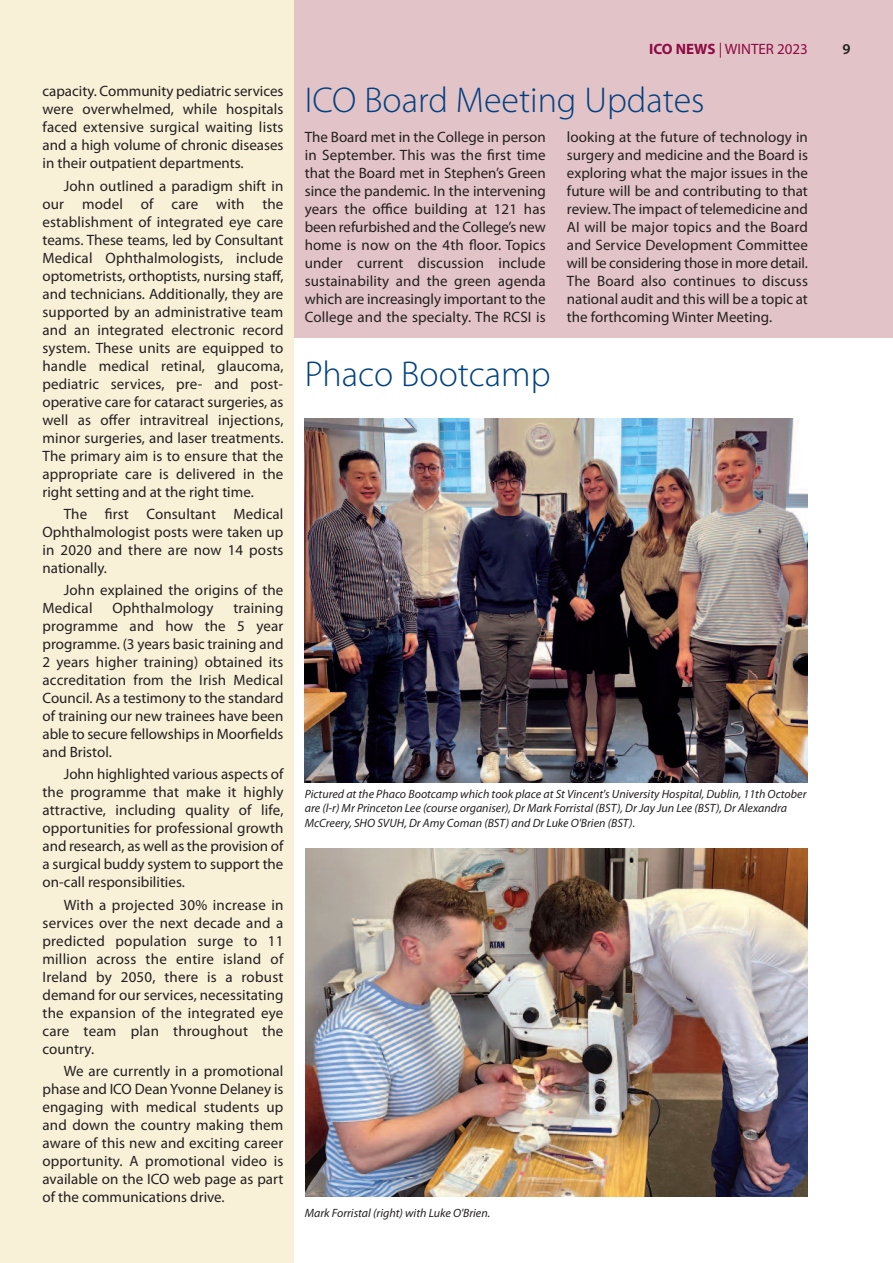
<style>
.page{position:relative;width:893px;height:1263px;background:#fff}
.page>*{position:absolute;margin:0;border:0;box-sizing:border-box;transform-origin:0 0}
.t1{font:300 36px "Myriad Pro";color:#014181}
.t2{font:15px/18px "Myriad Pro";color:#231f20;text-align:justify}
.t3{font:15px "Myriad Pro";color:#8c0b42}
.t4{font:600 15px "Myriad Pro";color:#231f20}
.t5{font:italic 12px/14.4px "Myriad Pro";color:#231f20}
.s1{font-weight:700}
</style>
<div class="page">
<div style="left:283px;top:0;width:610px;height:338px;background:#e2c3c7"></div>
<div style="left:0;top:0;width:294px;height:1263px;background:#f8f0d7"></div>
<img style="left:305px;top:418px;width:503px;height:364px">
<img style="left:306px;top:848px;width:502px;height:348px">
<p class="t2" style="left:43px;top:83px;width:242px">capacity. Community pediatric services were overwhelmed, while hospitals faced extensive surgical waiting lists and a high volume of chronic diseases in their outpatient departments.</p>
<p class="t2" style="left:43px;top:178px;width:242px;text-indent:21px">John outlined a paradigm shift in our model of care with the establishment of integrated eye care teams. These teams, led by Consultant Medical Ophthalmologists, include optometrists, orthoptists, nursing staff, and technicians. Additionally, they are supported by an administrative team and an integrated electronic record system. These units are equipped to handle medical retinal, glaucoma, pediatric services, pre- and post&shy;operative care for cataract surgeries, as well as offer intravitreal injections, minor surgeries, and laser treatments.<br>The primary aim is to ensure that the appropriate care is delivered in the right setting and at the right time.</p>
<p class="t2" style="left:43px;top:506px;width:242px;text-indent:21px">The first Consultant Medical Ophthalmologist posts were taken up in 2020 and there are now 14 posts nationally.</p>
<p class="t2" style="left:43px;top:582px;width:242px;text-indent:21px">John explained the origins of the<br>Medical</p>
<p class="t2" style="left:112px;top:600px;width:102px">Ophthalmology</p>
<p class="t2" style="left:43px;top:600px;width:242px;text-indent:191px">training programme and how the 5 year programme. (3 years basic training and 2 years higher training) obtained its accreditation from the Irish Medical Council. As a testimony to the standard of training our new trainees have been able to secure fellowships in Moorfields and Bristol.</p>
<p class="t2" style="left:43px;top:766px;width:242px;text-indent:21px">John highlighted various aspects of the programme that make it highly attractive, including quality of life, opportunities for professional growth and research, as well as the provision of a surgical buddy system to support the on-call responsibilities.</p>
<p class="t2" style="left:43px;top:897px;width:242px;text-indent:21px">With a projected 30% increase in services over the next decade and a predicted population surge to 11 million across the entire island of Ireland by 2050, there is a robust demand for our services, necessitating the expansion of the integrated eye care team plan throughout the country.</p>
<p class="t2" style="left:42px;top:1063px;width:242px;text-indent:21px">We are currently in a promotional phase and ICO Dean Yvonne Delaney is engaging with medical students up and down the country making them aware of this new and exciting career opportunity. A promotional video is available on the ICO web page as part of the communications drive.</p>
<p class="t3" style="left:649px;top:43px;width:160px"><span class="s1">ICO NEWS</span> | WINTER 2023</p>
<p class="t4" style="left:842px;top:43px;width:10px">9</p>
<h1 class="t1" style="left:305px;top:86px;width:401px">ICO Board Meeting Updates</h1>
<p class="t2" style="left:305px;top:129px;width:242px">The Board met in the College in person in September. This was the first time that the Board met in Stephen’s Green since the pandemic. In the intervening years the office building at 121 has been refurbished and the College’s new home is now on the 4th floor. Topics under current discussion include sustainability and the green agenda which are increasingly important to the College and the specialty. The RCSI is</p>
<p class="t2" style="left:567px;top:129px;width:242px">looking at the future of technology in surgery and medicine and the Board is exploring what the major issues in the future will be and contributing to that review. The impact of telemedicine and AI will be major topics and the Board and Service Development Committee will be considering those in more detail.<br>The Board also continues to discuss national audit and this will be a topic at the forthcoming Winter Meeting.</p>
<h1 class="t1" style="left:305px;top:360px;width:247px">Phaco Bootcamp</h1>
<p class="t5" style="left:305px;top:787px;width:503px">Pictured at the Phaco Bootcamp which took place at St Vincent's University Hospital, Dublin, 11th October are (l-r) Mr Princeton Lee (course organiser), Dr Mark Forristal (BST), Dr Jay Jun Lee (BST), Dr Alexandra<br>McCreery, SHO SVUH, Dr Amy Coman (BST) and Dr Luke O'Brien (BST).</p>
<p class="t5" style="left:305px;top:1207px;width:187px">Mark Forristal (right) with Luke O'Brien.</p>
</div>
